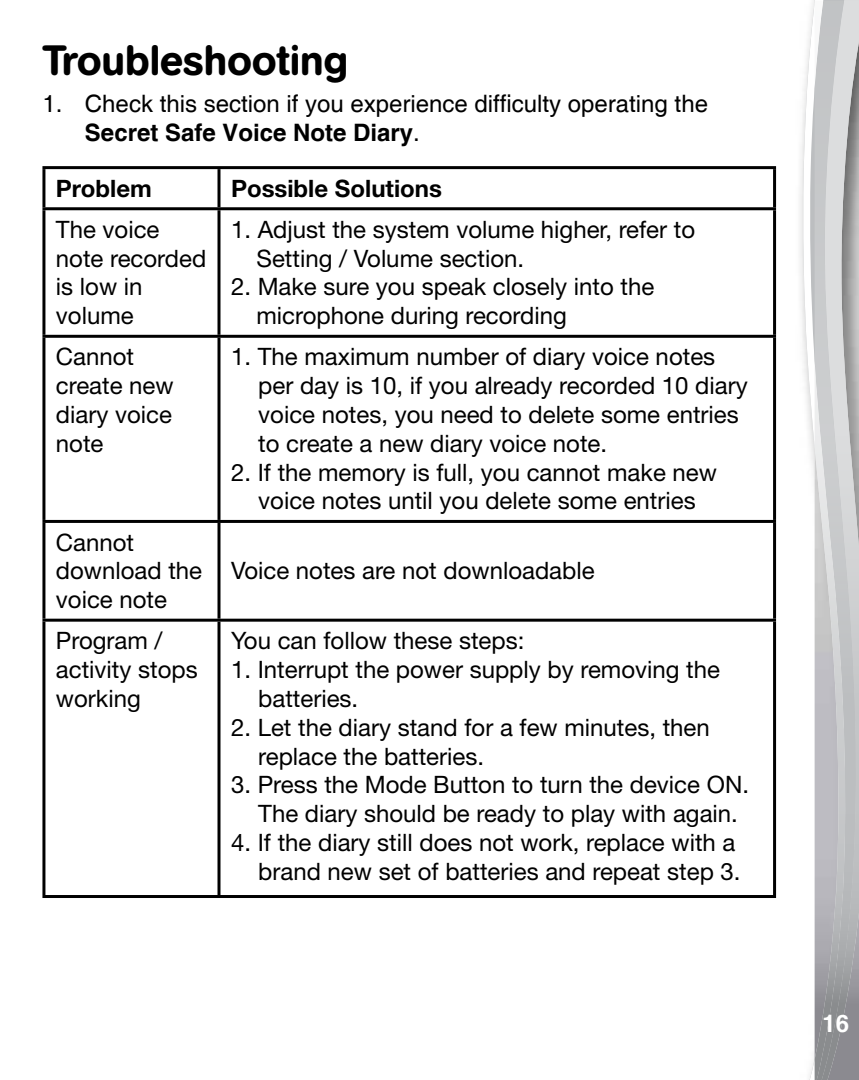
<style>
.page{position:relative;width:859px;height:1080px;background:#fff}
.page>*{position:absolute;margin:0;border:0;box-sizing:border-box;transform-origin:0 0}
.t1{font:500 42px "AG Book Rounded";color:#000}
.t2{font:24px/28.8px "Helvetica 55 Roman";color:#000}
.t3{font:24px/28.8px "Helvetica";color:#000}
.t4{font:700 24px "Helvetica 75";color:#000}
.t5{font:700 24px "Helvetica";color:#fff}
.s1{font-weight:700}
</style>
<div class="page">
<svg style="left:802px;top:0;width:13px;height:1080px"></svg>
<img style="left:858px;top:3px;width:1px;height:1077px">
<img style="left:848px;top:3px;width:10px;height:1077px">
<svg style="left:823px;top:0;width:36px;height:3px"></svg>
<img style="left:815px;top:1px;width:33px;height:1079px">
<hr style="left:42px;top:166px;width:177px;height:3px;background:#000">
<hr style="left:42px;top:169px;width:3px;height:38px;background:#000">
<hr style="left:219px;top:166px;width:557px;height:3px;background:#000">
<hr style="left:217px;top:169px;width:3px;height:38px;background:#000">
<hr style="left:773px;top:169px;width:3px;height:38px;background:#000">
<hr style="left:42px;top:207px;width:177px;height:3px;background:#000">
<hr style="left:42px;top:210px;width:3px;height:125px;background:#000">
<hr style="left:219px;top:207px;width:557px;height:3px;background:#000">
<hr style="left:217px;top:210px;width:3px;height:125px;background:#000">
<hr style="left:773px;top:210px;width:3px;height:125px;background:#000">
<hr style="left:42px;top:335px;width:177px;height:3px;background:#000">
<hr style="left:42px;top:338px;width:3px;height:182px;background:#000">
<hr style="left:219px;top:335px;width:557px;height:3px;background:#000">
<hr style="left:217px;top:338px;width:3px;height:182px;background:#000">
<hr style="left:773px;top:338px;width:3px;height:182px;background:#000">
<hr style="left:42px;top:520px;width:177px;height:3px;background:#000">
<hr style="left:42px;top:523px;width:3px;height:96px;background:#000">
<hr style="left:219px;top:520px;width:557px;height:3px;background:#000">
<hr style="left:217px;top:523px;width:3px;height:96px;background:#000">
<hr style="left:773px;top:523px;width:3px;height:96px;background:#000">
<hr style="left:42px;top:619px;width:177px;height:3px;background:#000">
<hr style="left:42px;top:622px;width:3px;height:273px;background:#000">
<hr style="left:219px;top:619px;width:557px;height:3px;background:#000">
<hr style="left:217px;top:622px;width:3px;height:273px;background:#000">
<hr style="left:773px;top:622px;width:3px;height:273px;background:#000">
<hr style="left:42px;top:895px;width:177px;height:3px;background:#000">
<hr style="left:219px;top:895px;width:557px;height:3px;background:#000">
<h1 class="t1" style="left:42px;top:36px;width:307px">Troubleshooting</h1>
<p class="t3" style="left:85px;top:90px;width:624px;text-indent:-43px">1. Check this section if you experience difficulty operating the<br><span class="s1">Secret Safe Voice Note Diary</span>.</p>
<p class="t4" style="left:56px;top:173px;width:97px">Problem</p>
<p class="t4" style="left:231px;top:173px;width:213px">Possible Solutions</p>
<p class="t2" style="left:56px;top:215px;width:152px">The voice note recorded is low in volume</p>
<p class="t2" style="left:256px;top:215px;width:440px;text-indent:-26px">1. Adjust the system volume higher, refer to<br>Setting / Volume section.</p>
<p class="t2" style="left:256px;top:272px;width:399px;text-indent:-26px">2. Make sure you speak closely into the microphone during recording</p>
<p class="t2" style="left:56px;top:342px;width:119px">Cannot create new diary voice note</p>
<p class="t2" style="left:258px;top:342px;width:491px;text-indent:-27px">1. The maximum number of diary voice notes per day is 10, if you already recorded 10 diary voice notes, you need to delete some entries to create a new diary voice note.</p>
<p class="t2" style="left:231px;top:457px;width:487px;text-align:center">2. If the memory is full, you cannot make new voice notes until you delete some entries</p>
<p class="t2" style="left:56px;top:527px;width:148px">Cannot download the voice note</p>
<p class="t2" style="left:231px;top:556px;width:365px">Voice notes are not downloadable</p>
<p class="t2" style="left:56px;top:626px;width:143px">Program / activity stops working</p>
<p class="t2" style="left:231px;top:626px;width:295px">You can follow these steps:</p>
<p class="t2" style="left:258px;top:655px;width:463px;text-indent:-27px">1. Interrupt the power supply by removing the batteries.</p>
<p class="t2" style="left:258px;top:712px;width:453px;text-indent:-27px">2. Let the diary stand for a few minutes, then replace the batteries.</p>
<p class="t2" style="left:258px;top:770px;width:492px;text-indent:-27px">3. Press the Mode Button to turn the device ON.<br>The diary should be ready to play with again.</p>
<p class="t2" style="left:231px;top:828px;width:511px;text-align:right">4. If the diary still does not work, replace with a brand new set of batteries and repeat step 3.</p>
<p class="t5" style="left:822px;top:1008px;width:28px">16</p>
</div>
